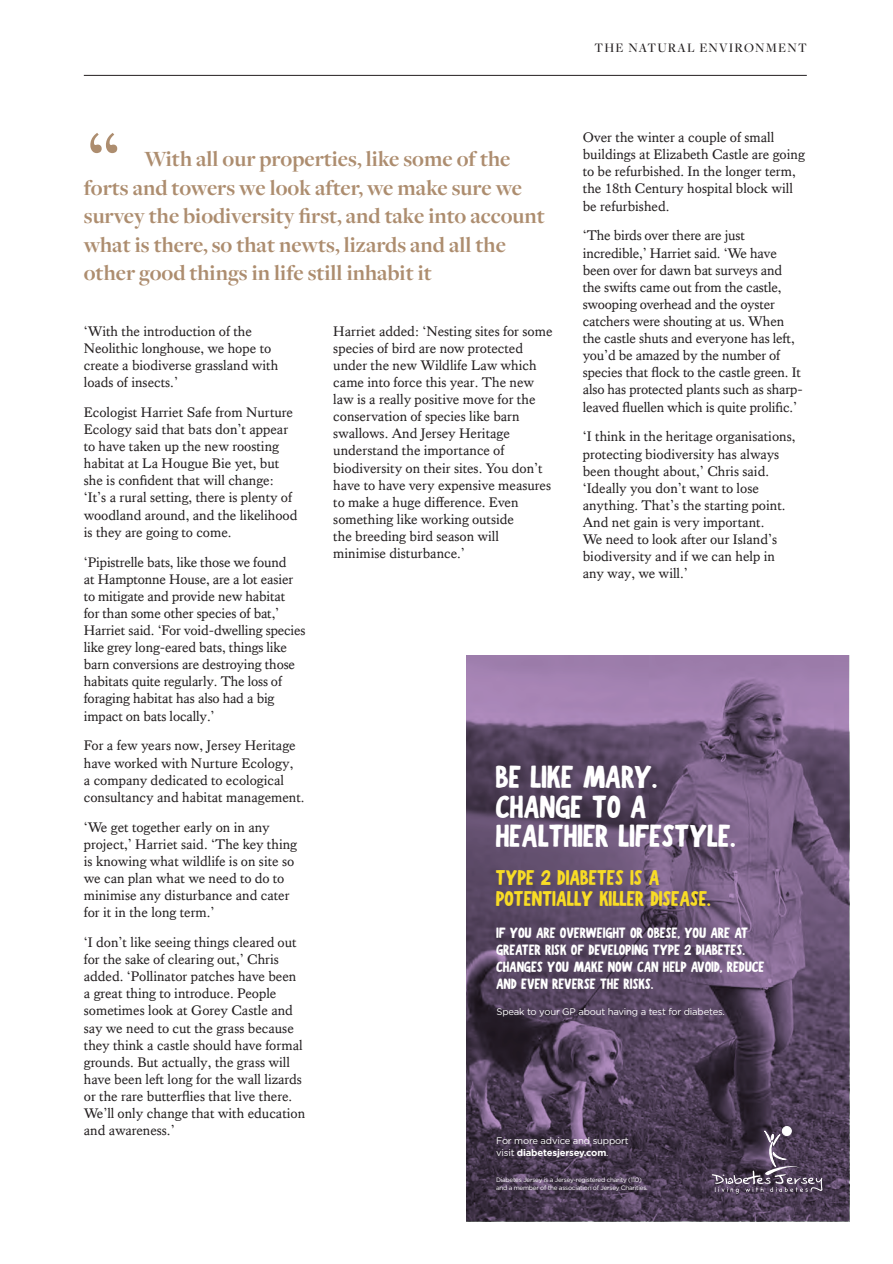
<style>
.page{position:relative;width:893px;height:1264px;background:#fff}
.page>*{position:absolute;margin:0;border:0;box-sizing:border-box;transform-origin:0 0}
.QUOTE{font:87px "Kings Caslon";color:#ad8d6f}
.t1{font:31.65px/29.5px "Boldoa Mat";color:#fff}
.QUOTE-2{font:700 22.5px/28.5px "Freight Disp Pro";color:#ad8d6f}
.t2{font:21.15px/21.1px "Boldoa Mat";color:#f8dc25}
.t3{font:14.85px/17px "Boldoa Mat";color:#fff}
.Body_copy{font:14.25px/17.1px "Kings Caslon";color:#231f20}
.Section_type{font:500 13.5px "Freight Disp Pro";letter-spacing:.09em;color:#231f20}
.t4{font:9.45px/11.6px "Gotham";letter-spacing:-.02em;color:#fff}
.t5{font:6.3px/7.6px "Gotham";letter-spacing:-.04em;color:#fff}
.s1{font-weight:700}
</style>
<div class="page">
<hr style="left:84px;top:75px;width:723px;height:1px;background:#231f20">
<svg style="left:467px;top:655px;width:382px;height:565px;background:#634f6d"></svg>
<svg style="left:712px;top:1130px;width:110px;height:63px;background:#574a5f"></svg>
<div style="left:782px;top:1126px;width:9px;height:9px;background:#fff;border-radius:50%"></div>
<div style="left:782px;top:1126px;width:9px;height:9px;border:1px solid #fff;border-radius:50%"></div>
<p class="Section_type" style="left:594px;top:39px;width:214px">THE NATURAL ENVIRONMENT</p>
<p class="Body_copy" style="left:583px;top:129px;width:224px">Over the winter a couple of small buildings at Elizabeth Castle are going to be refurbished. In the longer term, the 18th Century hospital block will be refurbished.</p>
<p class="Body_copy" style="left:583px;top:227px;width:221px">‘The birds over there are just incredible,’ Harriet said. ‘We have been over for dawn bat surveys and the swifts came out from the castle, swooping overhead and the oyster catchers were shouting at us. When the castle shuts and everyone has left, you’d be amazed by the number of species that flock to the castle green. It also has protected plants such as sharp&shy;leaved fluellen which is quite prolific.’</p>
<p class="Body_copy" style="left:583px;top:428px;width:214px">‘I think in the heritage organisations, protecting biodiversity has always been thought about,’ Chris said. ‘Ideally you don’t want to lose anything. That’s the starting point.<br>And net gain is very important.<br>We need to look after our Island’s biodiversity and if we can help in any way, we will.’</p>
<p class="QUOTE" style="left:84px;top:115px;width:41px">“</p>
<p class="QUOTE-2" style="left:84px;top:144px;width:462px;text-indent:61px">With all our properties, like some of the forts and towers we look after, we make sure we survey the biodiversity first, and take into account what is there, so that newts, lizards and all the other good things in life still inhabit it</p>
<p class="Body_copy" style="left:333px;top:322px;width:221px">Harriet added: ‘Nesting sites for some species of bird are now protected under the new Wildlife Law which came into force this year. The new law is a really positive move for the conservation of species like barn swallows. And Jersey Heritage understand the importance of biodiversity on their sites. You don’t have to have very expensive measures to make a huge difference. Even something like working outside<br>the breeding bird season will minimise disturbance.’</p>
<p class="Body_copy" style="left:84px;top:322px;width:196px">‘With the introduction of the<br>Neolithic longhouse, we hope to create a biodiverse grassland with loads of insects.’</p>
<p class="Body_copy" style="left:84px;top:403px;width:215px">Ecologist Harriet Safe from Nurture Ecology said that bats don’t appear to have taken up the new roosting habitat at La Hougue Bie yet, but she is confident that will change: ‘It’s a rural setting, there is plenty of woodland around, and the likelihood is they are going to come.</p>
<p class="Body_copy" style="left:84px;top:553px;width:223px">‘Pipistrelle bats, like those we found<br>at Hamptonne House, are a lot easier to mitigate and provide new habitat<br>for than some other species of bat,’ Harriet said. ‘For void-dwelling species like grey long-eared bats, things like barn conversions are destroying those habitats quite regularly. The loss of foraging habitat has also had a big impact on bats locally.’</p>
<p class="Body_copy" style="left:84px;top:737px;width:222px">For a few years now, Jersey Heritage have worked with Nurture Ecology,<br>a company dedicated to ecological consultancy and habitat management.</p>
<p class="Body_copy" style="left:84px;top:818px;width:215px">‘We get together early on in any project,’ Harriet said. ‘The key thing is knowing what wildlife is on site so we can plan what we need to do to minimise any disturbance and cater for it in the long term.’</p>
<p class="Body_copy" style="left:84px;top:933px;width:223px">‘I don’t like seeing things cleared out for the sake of clearing out,’ Chris added. ‘Pollinator patches have been a great thing to introduce. People sometimes look at Gorey Castle and say we need to cut the grass because they think a castle should have formal grounds. But actually, the grass will have been left long for the wall lizards or the rare butterflies that live there.<br>We’ll only change that with education and awareness.’</p>
<p class="t1" style="left:496px;top:763px;width:241px">BE LIKE MARY.<br>CHANGE TO A<br>HEALTHIER LIFESTYLE.</p>
<p class="t2" style="left:496px;top:867px;width:216px">TYPE 2 DIABETES IS A<br>POTENTIALLY KILLER DISEASE.</p>
<p class="t3" style="left:496px;top:925px;width:269px">IF YOU ARE OVERWEIGHT OR OBESE, YOU ARE AT GREATER RISK OF DEVELOPING TYPE 2 DIABETES.<br>CHANGES YOU MAKE NOW CAN HELP AVOID, REDUCE AND EVEN REVERSE THE RISKS.</p>
<p class="t4" style="left:496px;top:1005px;width:230px">Speak to your GP about having a test for diabetes.</p>
<p class="t4" style="left:496px;top:1134px;width:134px">For more advice and support visit <span class="s1">diabetesjersey.com</span>.</p>
<p class="t5" style="left:496px;top:1175px;width:153px">Diabetes Jersey is a Jersey-registered charity (110) and a member of the association of Jersey Charities.</p>
</div>
